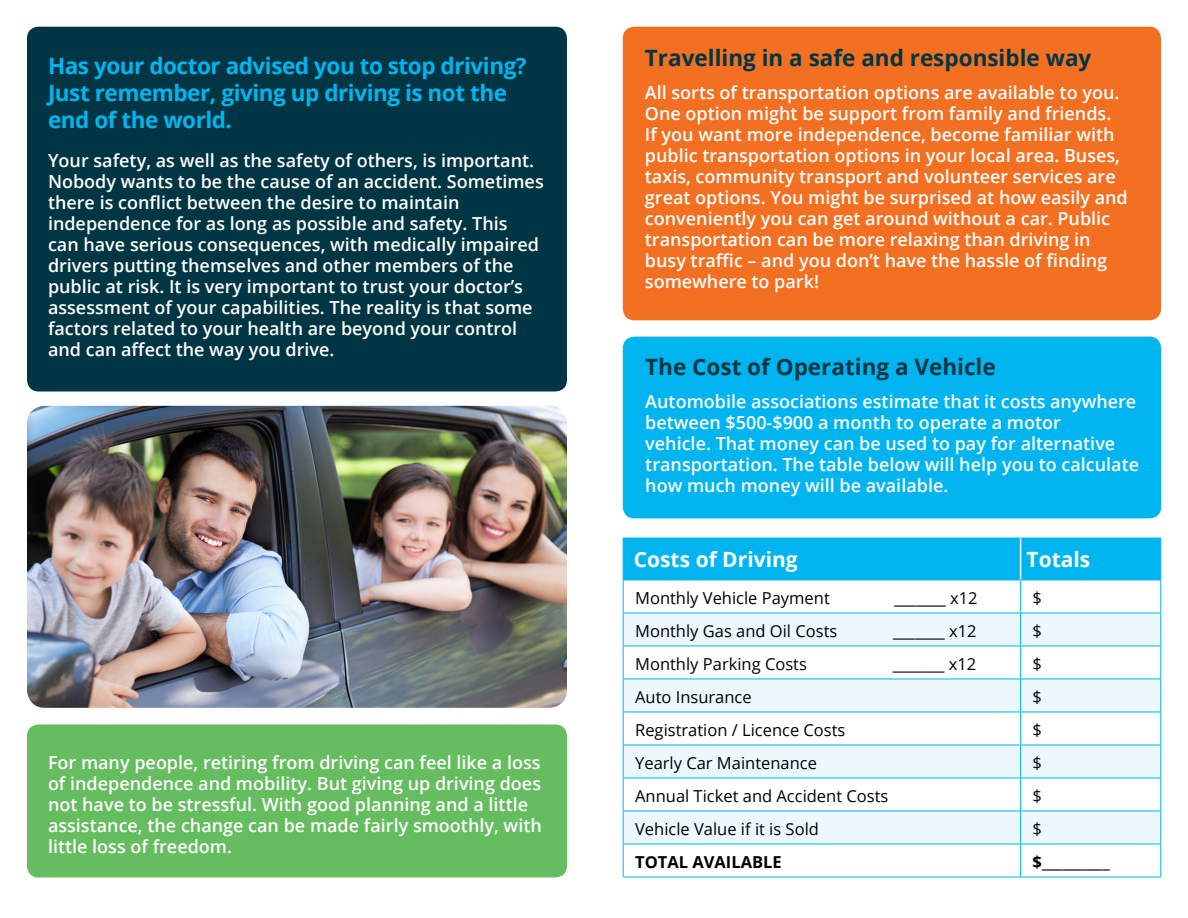
<style>
.page{position:relative;width:1188px;height:918px;background:#fff}
.page>*{position:absolute;margin:0;border:0;box-sizing:border-box;transform-origin:0 0}
.t1{font:700 22.5px/27px "Open Sans";letter-spacing:-.02em;color:#00b5ef}
.t2{font:700 22.5px "Open Sans";color:#003644}
.t3{font:700 21px "Open Sans";color:#fff}
.t4{font:600 18px/21px "Open Sans";color:#fff}
.t5{font:16.5px "Open Sans";color:#000}
.t6{font:700 16.5px "Open Sans";color:#000}
</style>
<div class="page">
<div style="left:27px;top:724px;width:540px;height:154px;background:#65bd60;border-radius:12px"></div>
<div style="left:27px;top:27px;width:540px;height:364px;background:#003644;border-radius:12px"></div>
<div style="left:623px;top:27px;width:538px;height:293px;background:#f36f21;border-radius:12px"></div>
<div style="left:623px;top:337px;width:538px;height:181px;background:#00b5ef;border-radius:12px"></div>
<div style="left:624px;top:539px;width:536px;height:41px;background:#00b5ef"></div>
<svg style="left:624px;top:581px;width:536px;height:296px"></svg>
<svg style="left:624px;top:614px;width:536px;height:230px;fill:#ecf8fe"></svg>
<hr style="left:623px;top:538px;width:398px;height:1px;background:#00b5ef">
<hr style="left:623px;top:538px;width:1px;height:42px;background:#00b5ef">
<hr style="left:1021px;top:538px;width:140px;height:1px;background:#00b5ef">
<hr style="left:1160px;top:538px;width:1px;height:42px;background:#00b5ef">
<hr style="left:623px;top:580px;width:398px;height:1px;background:#00b5ef">
<hr style="left:623px;top:580px;width:1px;height:33px;background:#00b5ef">
<hr style="left:1021px;top:580px;width:140px;height:1px;background:#00b5ef">
<hr style="left:1020px;top:580px;width:1px;height:33px;background:#00b5ef">
<hr style="left:1160px;top:580px;width:1px;height:33px;background:#00b5ef">
<hr style="left:623px;top:613px;width:398px;height:1px;background:#00b5ef">
<hr style="left:623px;top:613px;width:1px;height:33px;background:#00b5ef">
<hr style="left:1021px;top:613px;width:140px;height:1px;background:#00b5ef">
<hr style="left:1020px;top:613px;width:1px;height:33px;background:#00b5ef">
<hr style="left:1160px;top:613px;width:1px;height:33px;background:#00b5ef">
<hr style="left:623px;top:646px;width:398px;height:1px;background:#00b5ef">
<hr style="left:623px;top:646px;width:1px;height:33px;background:#00b5ef">
<hr style="left:1021px;top:646px;width:140px;height:1px;background:#00b5ef">
<hr style="left:1020px;top:646px;width:1px;height:33px;background:#00b5ef">
<hr style="left:1160px;top:646px;width:1px;height:33px;background:#00b5ef">
<hr style="left:623px;top:679px;width:398px;height:1px;background:#00b5ef">
<hr style="left:623px;top:679px;width:1px;height:33px;background:#00b5ef">
<hr style="left:1021px;top:679px;width:140px;height:1px;background:#00b5ef">
<hr style="left:1020px;top:679px;width:1px;height:33px;background:#00b5ef">
<hr style="left:1160px;top:679px;width:1px;height:33px;background:#00b5ef">
<hr style="left:623px;top:712px;width:398px;height:1px;background:#00b5ef">
<hr style="left:623px;top:712px;width:1px;height:33px;background:#00b5ef">
<hr style="left:1021px;top:712px;width:140px;height:1px;background:#00b5ef">
<hr style="left:1020px;top:712px;width:1px;height:33px;background:#00b5ef">
<hr style="left:1160px;top:712px;width:1px;height:33px;background:#00b5ef">
<hr style="left:623px;top:745px;width:398px;height:1px;background:#00b5ef">
<hr style="left:623px;top:745px;width:1px;height:33px;background:#00b5ef">
<hr style="left:1021px;top:745px;width:140px;height:1px;background:#00b5ef">
<hr style="left:1020px;top:745px;width:1px;height:33px;background:#00b5ef">
<hr style="left:1160px;top:745px;width:1px;height:33px;background:#00b5ef">
<hr style="left:623px;top:778px;width:398px;height:1px;background:#00b5ef">
<hr style="left:623px;top:778px;width:1px;height:33px;background:#00b5ef">
<hr style="left:1021px;top:778px;width:140px;height:1px;background:#00b5ef">
<hr style="left:1020px;top:778px;width:1px;height:33px;background:#00b5ef">
<hr style="left:1160px;top:778px;width:1px;height:33px;background:#00b5ef">
<hr style="left:623px;top:811px;width:398px;height:1px;background:#00b5ef">
<hr style="left:623px;top:811px;width:1px;height:33px;background:#00b5ef">
<hr style="left:1021px;top:811px;width:140px;height:1px;background:#00b5ef">
<hr style="left:1020px;top:811px;width:1px;height:33px;background:#00b5ef">
<hr style="left:1160px;top:811px;width:1px;height:33px;background:#00b5ef">
<hr style="left:623px;top:844px;width:398px;height:1px;background:#00b5ef">
<hr style="left:623px;top:844px;width:1px;height:33px;background:#00b5ef">
<hr style="left:1021px;top:844px;width:140px;height:1px;background:#00b5ef">
<hr style="left:1020px;top:844px;width:1px;height:33px;background:#00b5ef">
<hr style="left:1160px;top:844px;width:1px;height:33px;background:#00b5ef">
<hr style="left:623px;top:877px;width:398px;height:1px;background:#00b5ef">
<hr style="left:1021px;top:877px;width:140px;height:1px;background:#00b5ef">
<hr style="left:1020px;top:538px;width:1px;height:42px;background:#fff">
<img style="left:27px;top:406px;width:540px;height:302px">
<p class="t1" style="left:48px;top:52px;width:480px">Has your doctor advised you to stop driving?<br>Just remember, giving up driving is not the end of the world.</p>
<p class="t4" style="left:48px;top:149px;width:497px">Your safety, as well as the safety of others, is important.<br>Nobody wants to be the cause of an accident. Sometimes there is conflict between the desire to maintain independence for as long as possible and safety. This<br>can have serious consequences, with medically impaired drivers putting themselves and other members of the public at risk. It is very important to trust your doctor’s assessment of your capabilities. The reality is that some factors related to your health are beyond your control and can affect the way you drive.</p>
<p class="t4" style="left:48px;top:751px;width:495px">For many people, retiring from driving can feel like a loss of independence and mobility. But giving up driving does not have to be stressful. With good planning and a little assistance, the change can be made fairly smoothly, with little loss of freedom.</p>
<p class="t2" style="left:645px;top:42px;width:448px">Travelling in a safe and responsible way</p>
<p class="t4" style="left:645px;top:82px;width:484px">All sorts of transportation options are available to you.<br>One option might be support from family and friends.<br>If you want more independence, become familiar with public transportation options in your local area. Buses, taxis, community transport and volunteer services are great options. You might be surprised at how easily and conveniently you can get around without a car. Public transportation can be more relaxing than driving in busy traffic – and you don’t have the hassle of finding somewhere to park!</p>
<p class="t2" style="left:645px;top:351px;width:352px">The Cost of Operating a Vehicle</p>
<p class="t4" style="left:645px;top:390px;width:495px">Automobile associations estimate that it costs anywhere between $500-$900 a month to operate a motor<br>vehicle. That money can be used to pay for alternative transportation. The table below will help you to calculate how much money will be available.</p>
<p class="t3" style="left:634px;top:545px;width:165px">Costs of Driving</p>
<p class="t3" style="left:1027px;top:545px;width:65px">Totals</p>
<p class="t5" style="left:635px;top:586px;width:196px">Monthly Vehicle Payment</p>
<p class="t5" style="left:894px;top:586px;width:85px">_______ x12</p>
<p class="t5" style="left:1033px;top:586px;width:11px">$</p>
<p class="t5" style="left:635px;top:619px;width:204px">Monthly Gas and Oil Costs</p>
<p class="t5" style="left:893px;top:619px;width:85px">_______ x12</p>
<p class="t5" style="left:1033px;top:619px;width:11px">$</p>
<p class="t5" style="left:635px;top:652px;width:173px">Monthly Parking Costs</p>
<p class="t5" style="left:893px;top:652px;width:85px">_______ x12</p>
<p class="t5" style="left:1033px;top:652px;width:11px">$</p>
<p class="t5" style="left:635px;top:685px;width:118px">Auto Insurance</p>
<p class="t5" style="left:1033px;top:685px;width:11px">$</p>
<p class="t5" style="left:635px;top:718px;width:212px">Registration / Licence Costs</p>
<p class="t5" style="left:1033px;top:718px;width:11px">$</p>
<p class="t5" style="left:635px;top:751px;width:183px">Yearly Car Maintenance</p>
<p class="t5" style="left:1033px;top:751px;width:11px">$</p>
<p class="t5" style="left:635px;top:784px;width:255px">Annual Ticket and Accident Costs</p>
<p class="t5" style="left:1033px;top:784px;width:11px">$</p>
<p class="t5" style="left:635px;top:817px;width:185px">Vehicle Value if it is Sold</p>
<p class="t5" style="left:1033px;top:817px;width:11px">$</p>
<p class="t6" style="left:635px;top:850px;width:148px">TOTAL AVAILABLE</p>
<p class="t6" style="left:1033px;top:850px;width:79px">$__________</p>
</div>
